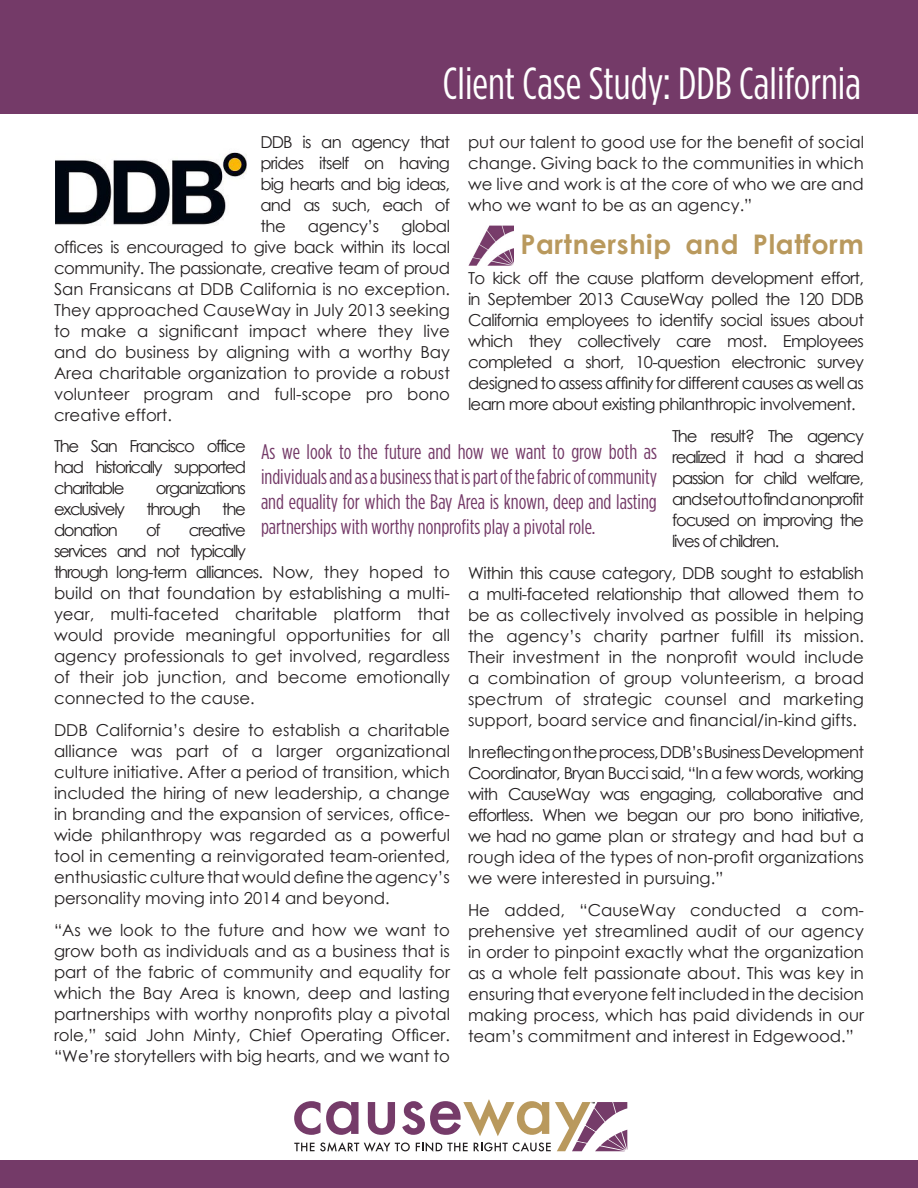
<style>
.page{position:relative;width:918px;height:1188px;background:#fff}
.page>*{position:absolute;margin:0;border:0;box-sizing:border-box;transform-origin:0 0}
.t1{font:45px "Gotham Condensed";color:#fff}
.t2{font:700 27px "Century Gothic";letter-spacing:.025em;color:#b9995d}
.t3{font:21px/25.2px "Gotham Condensed";color:#743a68;text-align:justify}
.t4{font:16.5px/21px "Century Gothic";color:#231f20;text-align:justify}
.t5{font:16.5px "Century Gothic";letter-spacing:-.08em;color:#231f20}
</style>
<div class="page">
<svg style="left:294px;top:1099px;width:333px;height:53px"></svg>
<div style="left:0;top:0;width:918px;height:114px;background:#743a68"></div>
<div style="left:0;top:1160px;width:918px;height:28px;background:#743a68"></div>
<img style="left:56px;top:152px;width:191px;height:73px">
<img style="left:469px;top:225px;width:45px;height:41px">
<p class="t1" style="left:443px;top:58px;width:420px">Client Case Study: DDB California</p>
<p class="t4" style="left:468px;top:131px;width:398px">put our talent to good use for the benefit of social change. Giving back to the communities in which we live and work is at the core of who we are and who we want to be as an agency.”</p>
<p class="t2" style="left:520px;top:224px;width:345px">Partnership and Platform</p>
<p class="t4" style="left:468px;top:268px;width:398px">To kick off the cause platform development effort, in September 2013 CauseWay polled the 120 DDB California employees to identify social issues about which they collectively care most. Employees completed a short, 10-question electronic survey designed to assess affinity for different causes as well as learn more about existing philanthropic involvement.</p>
<p class="t4" style="left:672px;top:425px;width:194px">The result? The agency realized it had a shared passion for child welfare, and set out to find a nonprofit focused on improving the lives of children.</p>
<p class="t4" style="left:468px;top:562px;width:398px">Within this cause category, DDB sought to establish a multi-faceted relationship that allowed them to be as collectively involved as possible in helping the agency’s charity partner fulfill its mission.<br>Their investment in the nonprofit would include a combination of group volunteerism, a broad spectrum of strategic counsel and marketing support, board service and financial/in-kind gifts.</p>
<p class="t4" style="left:468px;top:741px;width:398px">In reflecting on the process, DDB’s Business Development Coordinator, Bryan Bucci said, “In a few words, working with CauseWay was engaging, collaborative and effortless. When we began our pro bono initiative, we had no game plan or strategy and had but a rough idea of the types of non-profit organizations we were interested in pursuing.”</p>
<p class="t4" style="left:468px;top:899px;width:398px">He added, “CauseWay conducted a com&shy;prehensive yet streamlined audit of our agency in order to pinpoint exactly what the organization as a whole felt passionate about. This was key in ensuring that everyone felt included in the decision making process, which has paid dividends in our team’s commitment and interest in Edgewood.”</p>
<p class="t4" style="left:260px;top:131px;width:191px">DDB is an agency that prides itself on having big hearts and big ideas, and as such, each of the</p>
<p class="t4" style="left:54px;top:215px;width:398px;text-indent:347px">global offices is encouraged to give back within its local community. The passionate, creative team of proud San Fransicans at DDB California is no exception.<br>They approached CauseWay in July 2013 seeking to make a significant impact where they live and do business by aligning with a worthy Bay Area charitable organization to provide a robust volunteer program and full-scope pro bono creative effort.</p>
<p class="t4" style="left:54px;top:436px;width:194px">The San Francisco office had historically supported charitable</p>
<p class="t4" style="left:308px;top:215px;width:73px">agency’s</p>
<p class="t3" style="left:261px;top:438px;width:398px">As we look to the future and how we want to grow both as individuals and as a business that is part of the fabric of community and equality for which the Bay Area is known, deep and lasting partnerships with worthy nonprofits play a pivotal role.</p>
<p class="t5" style="left:156px;top:477px;width:92px">organizations</p>
<p class="t5" style="left:54px;top:498px;width:73px">exclusively</p>
<p class="t5" style="left:146px;top:498px;width:56px">through</p>
<p class="t4" style="left:222px;top:499px;width:25px">the</p>
<p class="t5" style="left:54px;top:519px;width:65px">donation</p>
<p class="t4" style="left:146px;top:520px;width:16px">of</p>
<p class="t4" style="left:54px;top:520px;width:398px;text-align:left;text-indent:135px">creative<br>services and not typically<br>through long-term alliances. Now, they hoped to build on that foundation by establishing a multi&shy;year, multi-faceted charitable platform that would provide meaningful opportunities for all agency professionals to get involved, regardless of their job junction, and become emotionally connected to the cause.</p>
<p class="t4" style="left:54px;top:719px;width:398px">DDB California’s desire to establish a charitable alliance was part of a larger organizational culture initiative. After a period of transition, which included the hiring of new leadership, a change in branding and the expansion of services, office&shy;wide philanthropy was regarded as a powerful tool in cementing a reinvigorated team-oriented, enthusiastic culture that would define the agency’s personality moving into 2014 and beyond.</p>
<p class="t4" style="left:54px;top:919px;width:398px">“As we look to the future and how we want to grow both as individuals and as a business that is part of the fabric of community and equality for which the Bay Area is known, deep and lasting partnerships with worthy nonprofits play a pivotal role,” said John Minty, Chief Operating Officer. “We’re storytellers with big hearts, and we want to</p>
</div>
